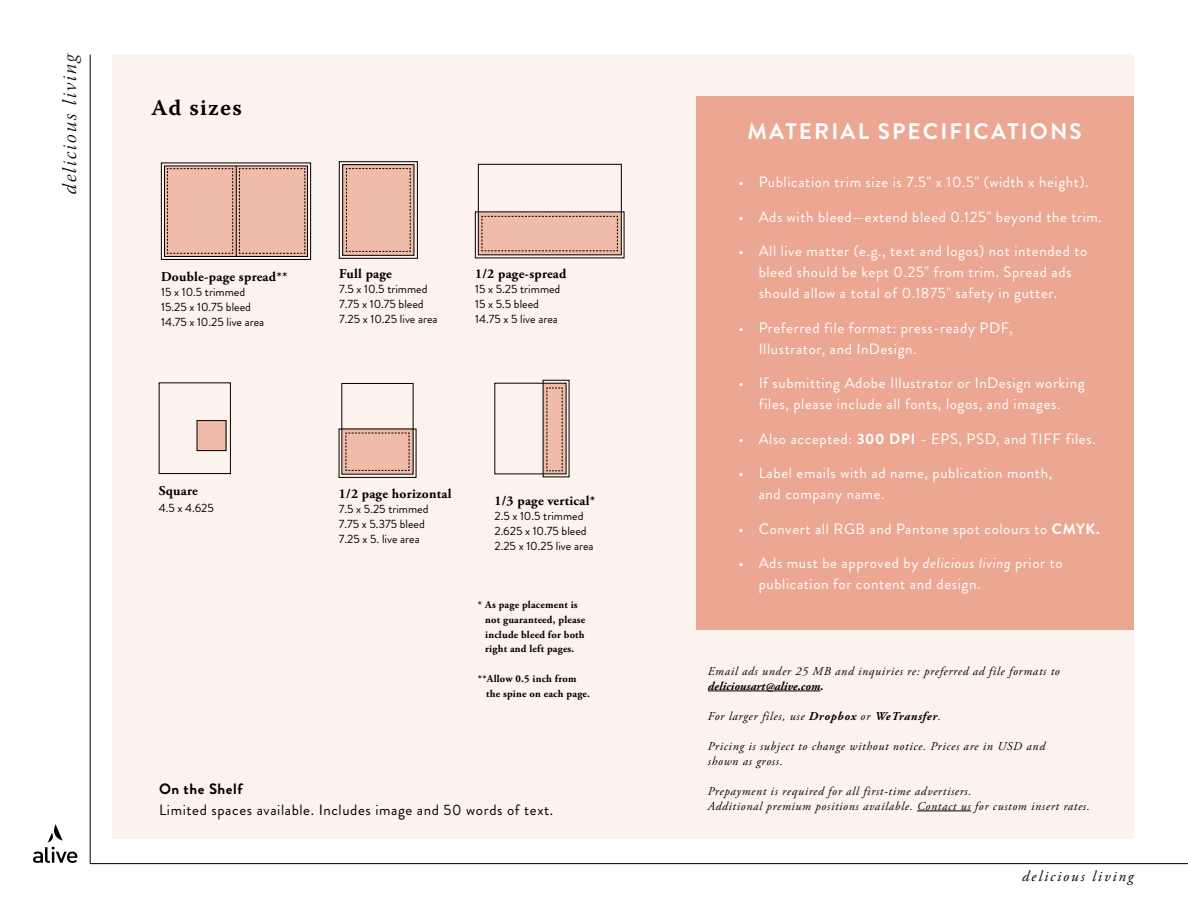
<style>
.page{position:relative;width:1188px;height:918px;background:#fff}
.page>*{position:absolute;margin:0;border:0;box-sizing:border-box;transform-origin:0 0}
.t1{font:700 22.5px "Brandon Grotesque";letter-spacing:.095em;color:#fff}
.t2{font:22.5px "Warnock Pro Semibold Capt";letter-spacing:.055em;color:#000}
.t3{font:19.5px "Warnock Pro Light It Subh";letter-spacing:.1em;color:#000}
.t4{font:15px/21px "Brandon Grotesque";letter-spacing:.04em;color:#fff}
.t5{font:15px "Brandon Grotesque";letter-spacing:.04em;color:#000}
.t6{font:italic 15px "Adobe Garamond Pro";letter-spacing:.13em;color:#000}
.t7{font:700 15px "Brandon Grotesque";letter-spacing:.04em;color:#000}
.t8{font:700 13.5px "Adobe Garamond Pro";letter-spacing:.02em;color:#000}
.t9{font:italic 12px/15px "Adobe Garamond Pro";letter-spacing:.06em;color:#000}
.t10{font:12px/15px "Brandon Grotesque";color:#000}
.t11{font:italic 700 12px "Adobe Garamond Pro";color:#000}
.t12{font:700 10.5px/14.9px "Adobe Garamond Pro";letter-spacing:.02em;color:#000}
.s1{font-weight:700}
.s2{font-style:italic}
</style>
<div class="page">
<div style="left:113px;top:54px;width:1021px;height:785px;background:#fdf3ee"></div>
<hr style="left:90px;top:55px;width:1px;height:809px;background:#000">
<svg style="left:33px;top:824px;width:44px;height:39px"></svg>
<hr style="left:91px;top:863px;width:1097px;height:1px;background:#000">
<hr style="left:708px;top:691px;width:112px;height:1px;background:#000">
<hr style="left:917px;top:811px;width:54px;height:1px;background:#000">
<div style="left:697px;top:96px;width:437px;height:534px;background:#eca792"></div>
<div style="left:478px;top:212px;width:143px;height:42px;background:#f0bba9"></div>
<div style="left:339px;top:162px;width:79px;height:96px;border:1px solid #000"></div>
<div style="left:343px;top:165px;width:71px;height:90px;background:#f0bba9"></div>
<div style="left:342px;top:164px;width:72px;height:92px;border:1px solid #000"></div>
<svg style="left:346px;top:168px;width:65px;height:84px"></svg>
<div style="left:342px;top:429px;width:71px;height:45px;background:#f0bba9"></div>
<svg style="left:164px;top:166px;width:144px;height:91px;background:#b0897b"></svg>
<hr style="left:236px;top:166px;width:1px;height:90px;background:#000">
<div style="left:161px;top:163px;width:150px;height:97px;border:1px solid #000"></div>
<div style="left:167px;top:168px;width:66px;height:86px;background:#f0bba9"></div>
<div style="left:478px;top:164px;width:144px;height:91px;border:1px solid #000"></div>
<svg style="left:481px;top:216px;width:137px;height:36px"></svg>
<div style="left:543px;top:383px;width:23px;height:91px;background:#f0bba9"></div>
<svg style="left:546px;top:387px;width:17px;height:84px"></svg>
<div style="left:339px;top:429px;width:77px;height:49px;border:1px solid #000"></div>
<svg style="left:345px;top:432px;width:65px;height:39px"></svg>
<div style="left:239px;top:168px;width:66px;height:86px;background:#f0bba9"></div>
<div style="left:159px;top:383px;width:72px;height:91px;border:1px solid #000"></div>
<div style="left:197px;top:421px;width:29px;height:30px;background:#f0bba9"></div>
<div style="left:197px;top:420px;width:29px;height:31px;border:1px solid #000"></div>
<h2 class="t3" style="left:59px;top:194px;width:144px;rotate:-90deg">delicious living</h2>
<h1 class="t2" style="left:151px;top:94px;width:92px">Ad sizes</h1>
<p class="t8" style="left:161px;top:268px;width:128px">Double-page spread**</p>
<p class="t10" style="left:161px;top:284px;width:105px">15 x 10.5 trimmed<br>15.25 x 10.75 bleed<br>14.75 x 10.25 live area</p>
<p class="t8" style="left:339px;top:266px;width:54px">Full page</p>
<p class="t10" style="left:339px;top:282px;width:100px">7.5 x 10.5 trimmed<br>7.75 x 10.75 bleed<br>7.25 x 10.25 live area</p>
<p class="t8" style="left:475px;top:266px;width:93px">1/2 page-spread</p>
<p class="t10" style="left:475px;top:282px;width:87px">15 x 5.25 trimmed<br>15 x 5.5 bleed<br>14.75 x 5 live area</p>
<p class="t8" style="left:159px;top:483px;width:40px">Square</p>
<p class="t10" style="left:159px;top:500px;width:57px">4.5 x 4.625</p>
<p class="t8" style="left:339px;top:486px;width:114px">1/2 page horizontal</p>
<p class="t10" style="left:339px;top:501px;width:91px">7.5 x 5.25 trimmed<br>7.75 x 5.375 bleed<br>7.25 x 5. live area</p>
<p class="t10" style="left:161px;top:499px;width:108px">3 979 x 10.75 trimmed</p>
<p class="t8" style="left:494px;top:493px;width:102px">1/3 page vertical*</p>
<p class="t10" style="left:494px;top:509px;width:101px">2.5 x 10.5 trimmed<br>2.625 x 10.75 bleed<br>2.25 x 10.25 live area</p>
<p class="t12" style="left:485px;top:597px;width:102px;text-indent:-7px">* As page placement is not guaranteed, please include bleed for both right and left pages.</p>
<p class="t12" style="left:486px;top:672px;width:105px;text-indent:-8px">**Allow 0.5 inch from the spine on each page.</p>
<p class="t7" style="left:159px;top:778px;width:85px">On the Shelf</p>
<p class="t5" style="left:159px;top:799px;width:396px">Limited spaces available. Includes image and 50 words of text.</p>
<h1 class="t1" style="left:748px;top:115px;width:336px">MATERIAL SPECIFICATIONS</h1>
<p class="t4" style="left:738px;top:172px;width:352px">• Publication trim size is 7.5" x 10.5" (width x height).</p>
<p class="t4" style="left:738px;top:207px;width:365px">• Ads with bleed—extend bleed 0.125" beyond the trim.</p>
<p class="t4" style="left:759px;top:241px;width:330px;text-indent:-20px">• All live matter (e.g., text and logos) not intended to bleed should be kept 0.25" from trim. Spread ads should allow a total of 0.1875" safety in gutter.</p>
<p class="t4" style="left:759px;top:318px;width:255px;text-indent:-20px">• Preferred file format: press-ready PDF,<br>Illustrator, and InDesign.</p>
<p class="t4" style="left:738px;top:373px;width:348px;text-align:center">• If submitting Adobe Illustrator or InDesign working files, please include all fonts, logos, and images.</p>
<p class="t4" style="left:738px;top:429px;width:359px">• Also accepted: <span class="s1">300 DPI</span> - EPS, PSD, and TIFF files.</p>
<p class="t4" style="left:759px;top:463px;width:295px;text-indent:-20px">• Label emails with ad name, publication month, and company name.</p>
<p class="t4" style="left:738px;top:519px;width:363px">• Convert all RGB and Pantone spot colours to <span class="s1">CMYK.</span></p>
<p class="t4" style="left:759px;top:553px;width:305px;text-indent:-20px">• Ads must be approved by <span class="s2">delicious living</span> prior to publication for content and design.</p>
<p class="t9" style="left:708px;top:664px;width:353px">Email ads under 25 MB and inquiries re: preferred ad file formats to</p>
<p class="t11" style="left:708px;top:679px;width:117px">deliciousart@alive.com.</p>
<p class="t9" style="left:708px;top:709px;width:235px">For larger files, use <span class="s1">Dropbox</span> or <span class="s1">WeTransfer</span>.</p>
<p class="t9" style="left:708px;top:739px;width:339px">Pricing is subject to change without notice. Prices are in USD and shown as gross.</p>
<p class="t9" style="left:708px;top:784px;width:383px">Prepayment is required for all first-time advertisers.<br>Additional premium positions available. Contact us for custom insert rates.</p>
<p class="t6" style="left:1022px;top:867px;width:113px">delicious living</p>
</div>
